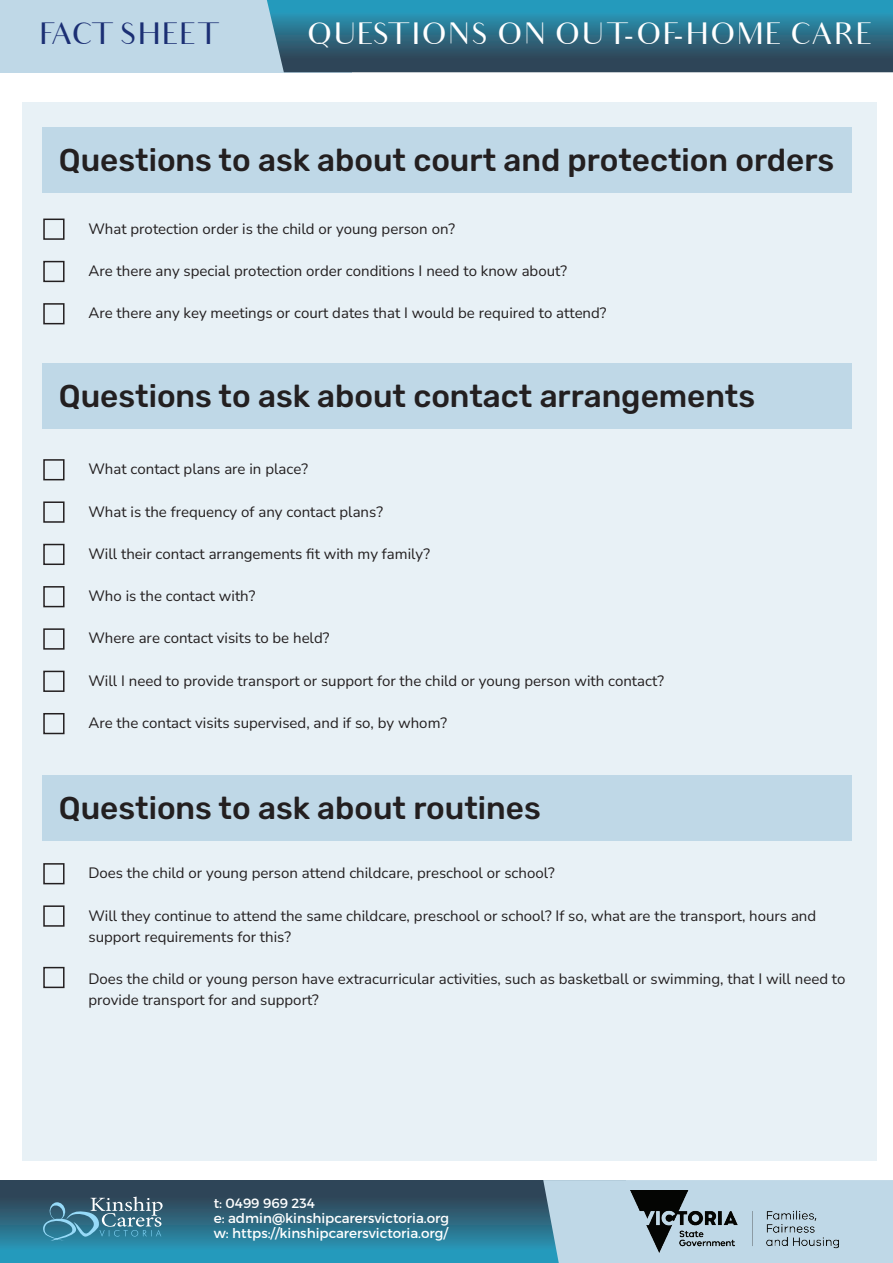
<style>
.page{position:relative;width:893px;height:1263px;background:#fff}
.page>*{position:absolute;margin:0;border:0;box-sizing:border-box;transform-origin:0 0}
.t1{font:500 31.5px "Rubik";color:#231f20}
.t2{font:30px "Audrey";color:#fff}
.t3{font:30px "Audrey";color:#1b2f74}
.t4{font:200 15px/21px "Nunito Sans 12 pt";color:#231f20}
.t5{font:13.5px/15px "Montserrat";color:#fff}
</style>
<div class="page">
<div style="left:22px;top:102px;width:854px;height:1059px;background:#e8f1f6"></div>
<div style="left:0;top:1180px;width:625px;height:83px;background:linear-gradient(to bottom,#323544,#26a2c5)"></div>
<div style="left:543px;top:1180px;width:350px;height:83px;background:#bfd8e7"></div>
<img style="left:631px;top:1191px;width:207px;height:61px">
<div style="left:0;top:0;width:352px;height:72px;background:#bfd8e7"></div>
<svg style="left:267px;top:0;width:626px;height:72px;background:#2d6e87"></svg>
<svg style="left:41px;top:1196px;width:122px;height:45px;background:#487c92"></svg>
<div style="left:42px;top:128px;width:810px;height:65px;background:#bfd8e7"></div>
<div style="left:42px;top:364px;width:810px;height:65px;background:#bfd8e7"></div>
<div style="left:42px;top:775px;width:810px;height:66px;background:#bfd8e7"></div>
<div style="left:43px;top:219px;width:22px;height:21px;border:2px solid #231f20"></div>
<div style="left:43px;top:459px;width:22px;height:21px;border:2px solid #231f20"></div>
<div style="left:43px;top:863px;width:22px;height:21px;border:2px solid #231f20"></div>
<div style="left:43px;top:586px;width:22px;height:21px;border:2px solid #231f20"></div>
<div style="left:43px;top:261px;width:22px;height:21px;border:2px solid #231f20"></div>
<div style="left:43px;top:501px;width:22px;height:22px;border:2px solid #231f20"></div>
<div style="left:43px;top:905px;width:22px;height:22px;border:2px solid #231f20"></div>
<div style="left:43px;top:628px;width:22px;height:22px;border:2px solid #231f20"></div>
<div style="left:43px;top:303px;width:22px;height:21px;border:2px solid #231f20"></div>
<div style="left:43px;top:544px;width:22px;height:21px;border:2px solid #231f20"></div>
<div style="left:43px;top:967px;width:22px;height:21px;border:2px solid #231f20"></div>
<div style="left:43px;top:671px;width:22px;height:21px;border:2px solid #231f20"></div>
<div style="left:43px;top:713px;width:22px;height:21px;border:2px solid #231f20"></div>
<h2 class="t3" style="left:39px;top:18px;width:180px">FACT SHEET</h2>
<h2 class="t2" style="left:307px;top:18px;width:567px">QUESTIONS ON OUT-OF-HOME CARE</h2>
<h1 class="t1" style="left:59px;top:142px;width:777px">Questions to ask about court and protection orders</h1>
<p class="t4" style="left:88px;top:217px;width:368px">What protection order is the child or young person on?</p>
<p class="t4" style="left:88px;top:260px;width:480px">Are there any special protection order conditions I need to know about?</p>
<p class="t4" style="left:88px;top:302px;width:520px">Are there any key meetings or court dates that I would be required to attend?</p>
<h1 class="t1" style="left:59px;top:378px;width:698px">Questions to ask about contact arrangements</h1>
<p class="t4" style="left:88px;top:458px;width:221px">What contact plans are in place?</p>
<p class="t4" style="left:88px;top:500px;width:296px">What is the frequency of any contact plans?</p>
<p class="t4" style="left:88px;top:543px;width:343px">Will their contact arrangements fit with my family?</p>
<p class="t4" style="left:88px;top:585px;width:168px">Who is the contact with?</p>
<p class="t4" style="left:88px;top:627px;width:243px">Where are contact visits to be held?</p>
<p class="t4" style="left:88px;top:669px;width:577px">Will I need to provide transport or support for the child or young person with contact?</p>
<p class="t4" style="left:88px;top:712px;width:360px">Are the contact visits supervised, and if so, by whom?</p>
<h1 class="t1" style="left:59px;top:790px;width:484px">Questions to ask about routines</h1>
<p class="t4" style="left:88px;top:862px;width:468px">Does the child or young person attend childcare, preschool or school?</p>
<p class="t4" style="left:88px;top:904px;width:729px">Will they continue to attend the same childcare, preschool or school? If so, what are the transport, hours and support requirements for this?</p>
<p class="t4" style="left:88px;top:967px;width:759px">Does the child or young person have extracurricular activities, such as basketball or swimming, that I will need to provide transport for and support?</p>
<p class="t5" style="left:214px;top:1196px;width:237px">t: 0499 969 234<br>e: admin@kinshipcarersvictoria.org w: https://kinshipcarersvictoria.org/</p>
</div>
